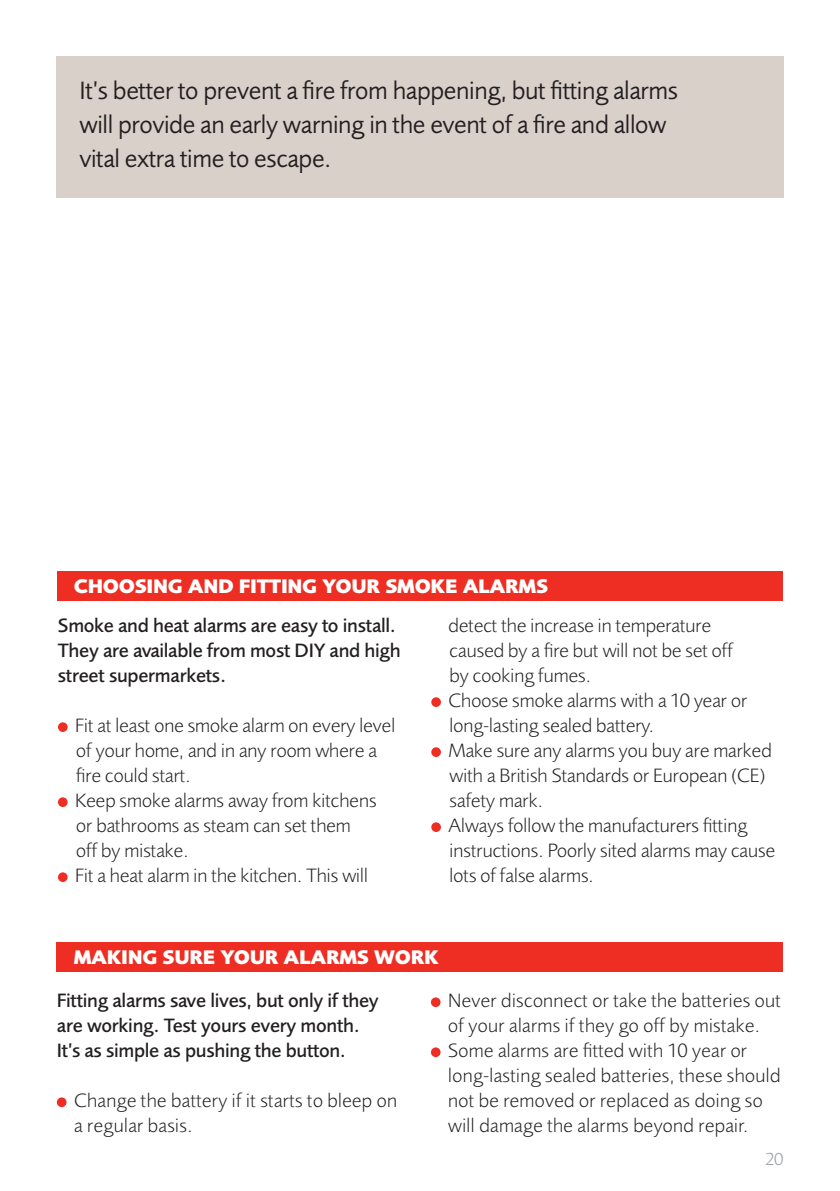
<style>
.page{position:relative;width:840px;height:1191px;background:#fff}
.page>*{position:absolute;margin:0;border:0;box-sizing:border-box;transform-origin:0 0}
.t1{font:26px/34px "Foundry Sans";letter-spacing:-.015em;color:#231f20}
.t2{font:300 20px/25px "Foundry Sans";letter-spacing:-.015em;color:#231f20}
.t3{font:500 20px/25px "Foundry Sans";letter-spacing:-.015em;color:#231f20}
.t4{font:800 20px "Foundry Sans";letter-spacing:-.015em;color:#fff}
.t5{font:300 18px "Foundry Sans";color:#959ca1}
</style>
<div class="page">
<div style="left:57px;top:571px;width:724px;height:29px;background:#ee2e22"></div>
<div style="left:58px;top:722px;width:10px;height:10px;background:#ee2e22;border-radius:50%"></div>
<div style="left:58px;top:797px;width:10px;height:10px;background:#ee2e22;border-radius:50%"></div>
<div style="left:58px;top:872px;width:10px;height:10px;background:#ee2e22;border-radius:50%"></div>
<div style="left:57px;top:57px;width:726px;height:141px;background:#d8d0c9"></div>
<div style="left:431px;top:697px;width:9px;height:10px;background:#ee2e22;border-radius:50%"></div>
<div style="left:431px;top:747px;width:9px;height:10px;background:#ee2e22;border-radius:50%"></div>
<div style="left:431px;top:822px;width:9px;height:10px;background:#ee2e22;border-radius:50%"></div>
<div style="left:57px;top:942px;width:725px;height:29px;background:#ee2e22"></div>
<div style="left:57px;top:1097px;width:9px;height:10px;background:#ee2e22;border-radius:50%"></div>
<div style="left:430px;top:997px;width:10px;height:10px;background:#ee2e22;border-radius:50%"></div>
<svg style="left:430px;top:1047px;width:10px;height:10px"></svg>
<h1 class="t1" style="left:79px;top:73px;width:600px">It’s better to prevent a fire from happening, but fitting alarms will provide an early warning in the event of a fire and allow vital extra time to escape.</h1>
<p class="t4" style="left:74px;top:574px;width:475px">CHOOSING AND FITTING YOUR SMOKE ALARMS</p>
<p class="t3" style="left:58px;top:612px;width:344px">Smoke and heat alarms are easy to install.<br>They are available from most DIY and high street supermarkets.</p>
<p class="t2" style="left:75px;top:713px;width:321px">Fit at least one smoke alarm on every level of your home, and in any room where a fire could start.<br>Keep smoke alarms away from kitchens or bathrooms as steam can set them<br>off by mistake.<br>Fit a heat alarm in the kitchen. This will</p>
<p class="t2" style="left:448px;top:613px;width:328px">detect the increase in temperature<br>caused by a fire but will not be set off<br>by cooking fumes.<br>Choose smoke alarms with a 10 year or long-lasting sealed battery.<br>Make sure any alarms you buy are marked with a British Standards or European (CE) safety mark.<br>Always follow the manufacturers fitting instructions. Poorly sited alarms may cause lots of false alarms.</p>
<p class="t4" style="left:74px;top:945px;width:366px">MAKING SURE YOUR ALARMS WORK</p>
<p class="t3" style="left:57px;top:987px;width:323px">Fitting alarms save lives, but only if they are working. Test yours every month.<br>It’s as simple as pushing the button.</p>
<p class="t2" style="left:74px;top:1088px;width:324px">Change the battery if it starts to bleep on a regular basis.</p>
<p class="t2" style="left:447px;top:988px;width:334px">Never disconnect or take the batteries out of your alarms if they go off by mistake.<br>Some alarms are fitted with 10 year or long-lasting sealed batteries, these should not be removed or replaced as doing so will damage the alarms beyond repair.</p>
<p class="t5" style="left:764px;top:1148px;width:20px">20</p>
</div>
